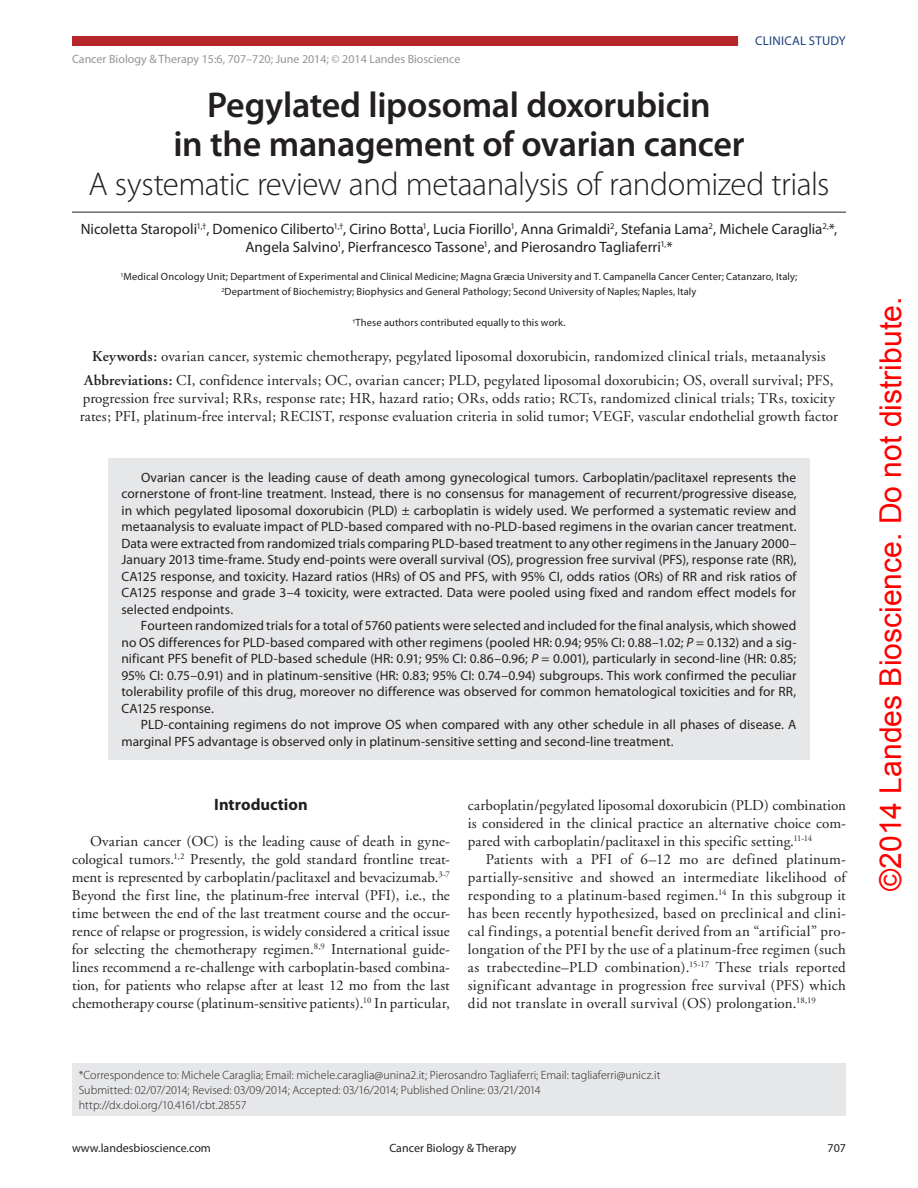
<style>
.page{position:relative;width:918px;height:1188px;background:#fff}
.page>*{position:absolute;margin:0;border:0;box-sizing:border-box;transform-origin:0 0}
.t1{font:600 36px/39px "Myriad Pro";letter-spacing:-.01em;color:#231f20;text-align:center}
.t2{font:300 33px "Myriad Pro";letter-spacing:-.015em;color:#231f20}
.t3{font:30.15px "Arial";color:#f00}
.t4{font:700 16.5px "Myriad Pro";color:#231f20}
.t5{font:15px/18px "Adobe Garamond";letter-spacing:.01em;color:#231f20;text-align:justify}
.t6{font:15px/18px "Myriad Pro";color:#231f20;text-align:center}
.t7{font:13.5px/16.5px "Myriad Pro";letter-spacing:.005em;color:#231f20;text-align:justify}
.t8{font:12.75px "Myriad Pro";letter-spacing:.02em;color:#193f7c}
.t9{font:300 12px/15px "Myriad Pro";color:#231f20}
.t10{font:12px "Myriad Pro";color:#939598}
.t11{font:12px "Myriad Pro";color:#231f20}
.t12{font:10.5px/15px "Myriad Pro";letter-spacing:.015em;color:#231f20;text-align:center}
.s1{font-weight:600}
.s2{font-style:italic}
</style>
<div class="page">
<div style="left:72px;top:36px;width:774px;height:10px;background:#b7262b"></div>
<svg style="left:738px;top:36px;width:108px;height:10px"></svg>
<div style="left:72px;top:1063px;width:774px;height:53px;background:#e6e7e9"></div>
<hr style="left:72px;top:212px;width:774px;height:1px;background:#231f20">
<div style="left:108px;top:458px;width:702px;height:302px;background:#e6e7e9"></div>
<p class="t10" style="left:72px;top:52px;width:390px">Cancer Biology &amp; Therapy 15:6, 707–720; June 2014; © 2014 Landes Bioscience</p>
<p class="t8" style="left:755px;top:33px;width:92px">Clinical Study</p>
<h1 class="t1" style="left:173px;top:85px;width:573px">Pegylated liposomal doxorubicin<br>in the management of ovarian cancer</h1>
<h2 class="t2" style="left:88px;top:164px;width:743px">A systematic review and metaanalysis of randomized trials</h2>
<p class="t6" style="left:81px;top:219px;width:758px">Nicoletta Staropoli<sup>1,†</sup>, Domenico Ciliberto<sup>1,†</sup>, Cirino Botta<sup>1</sup>, Lucia Fiorillo<sup>1</sup>, Anna Grimaldi<sup>2</sup>, Stefania Lama<sup>2</sup>, Michele Caraglia<sup>2,</sup>*,<br>Angela Salvino<sup>1</sup>, Pierfrancesco Tassone<sup>1</sup>, and Pierosandro Tagliaferri<sup>1,</sup>*</p>
<p class="t12" style="left:121px;top:269px;width:678px"><sup>1</sup>Medical Oncology Unit; Department of Experimental and Clinical Medicine; Magna Græcia University and T. Campanella Cancer Center; Catanzaro, Italy;<br><sup>2</sup>Department of Biochemistry; Biophysics and General Pathology; Second University of Naples; Naples, Italy</p>
<p class="t12" style="left:352px;top:315px;width:215px"><sup>†</sup>These authors contributed equally to this work.</p>
<p class="t5" style="left:84px;top:344px;width:751px;line-height:24.8px;text-align:center"><span class="s1">Keywords:</span> ovarian cancer, systemic chemotherapy, pegylated liposomal doxorubicin, randomized clinical trials, metaanalysis<br><span class="s1">Abbreviations:</span> CI, confidence intervals; OC, ovarian cancer; PLD, pegylated liposomal doxorubicin; OS, overall survival; PFS,</p>
<p class="t5" style="left:80px;top:390px;width:760px">progression free survival; RRs, response rate; HR, hazard ratio; ORs, odds ratio; RCTs, randomized clinical trials; TRs, toxicity rates; PFI, platinum-free interval; RECIST, response evaluation criteria in solid tumor; VEGF, vascular endothelial growth factor</p>
<p class="t7" style="left:121px;top:469px;width:677px;text-indent:20px">Ovarian cancer is the leading cause of death among gynecological tumors. Carboplatin/paclitaxel represents the cornerstone of front-line treatment. Instead, there is no consensus for management of recurrent/progressive disease, in which pegylated liposomal doxorubicin (PLD) ± carboplatin is widely used. We performed a systematic review and metaanalysis to evaluate impact of PLD-based compared with no-PLD-based regimens in the ovarian cancer treatment.<br>Data were extracted from randomized trials comparing PLD-based treatment to any other regimens in the January 2000– January 2013 time-frame. Study end-points were overall survival (OS), progression free survival (PFS), response rate (RR), CA125 response, and toxicity. Hazard ratios (HRs) of OS and PFS, with 95% CI, odds ratios (ORs) of RR and risk ratios of CA125 response and grade 3–4 toxicity, were extracted. Data were pooled using fixed and random effect models for selected endpoints.</p>
<p class="t7" style="left:121px;top:617px;width:677px;text-indent:20px">Fourteen randomized trials for a total of 5760 patients were selected and included for the final analysis, which showed no OS differences for PLD-based compared with other regimens (pooled HR: 0.94; 95% CI: 0.88–1.02; <span class="s2">P</span> = 0.132) and a sig&shy;nificant PFS benefit of PLD-based schedule (HR: 0.91; 95% CI: 0.86–0.96; <span class="s2">P</span> = 0.001), particularly in second-line (HR: 0.85; 95% CI: 0.75–0.91) and in platinum-sensitive (HR: 0.83; 95% CI: 0.74–0.94) subgroups. This work confirmed the peculiar tolerability profile of this drug, moreover no difference was observed for common hematological toxicities and for RR, CA125 response.</p>
<p class="t7" style="left:121px;top:716px;width:676px;text-indent:20px">PLD-containing regimens do not improve OS when compared with any other schedule in all phases of disease. A marginal PFS advantage is observed only in platinum-sensitive setting and second-line treatment.</p>
<p class="t4" style="left:214px;top:794px;width:95px">Introduction</p>
<p class="t5" style="left:72px;top:833px;width:379px;text-indent:18px">Ovarian cancer (OC) is the leading cause of death in gyne&shy;cological tumors.<sup>1,2</sup> Presently, the gold standard frontline treat&shy;ment is represented by carboplatin/paclitaxel and bevacizumab.<sup>3-7<br></sup>Beyond the first line, the platinum-free interval (PFI), i.e., the time between the end of the last treatment course and the occur&shy;rence of relapse or progression, is widely considered a critical issue for selecting the chemotherapy regimen.<sup>8,9</sup> International guide&shy;lines recommend a re-challenge with carboplatin-based combina&shy;tion, for patients who relapse after at least 12 mo from the last chemotherapy course (platinum-sensitive patients).<sup>10</sup> In particular,</p>
<p class="t5" style="left:468px;top:797px;width:380px">carboplatin/pegylated liposomal doxorubicin (PLD) combination is considered in the clinical practice an alternative choice com&shy;pared with carboplatin/paclitaxel in this specific setting.<sup>11-14</sup></p>
<p class="t5" style="left:468px;top:851px;width:379px;text-indent:18px">Patients with a PFI of 6–12 mo are defined platinum&shy;partially-sensitive and showed an intermediate likelihood of responding to a platinum-based regimen.<sup>14</sup> In this subgroup it has been recently hypothesized, based on preclinical and clini&shy;cal findings, a potential benefit derived from an “artificial” pro&shy;longation of the PFI by the use of a platinum-free regimen (such as trabectedine–PLD combination).<sup>15-17</sup> These trials reported significant advantage in progression free survival (PFS) which did not translate in overall survival (OS) prolongation.<sup>18,19</sup></p>
<p class="t9" style="left:79px;top:1067px;width:583px">*Correspondence to: Michele Caraglia; Email: michele.caraglia@unina2.it; Pierosandro Tagliaferri; Email: tagliaferri@unicz.it<br>Submitted: 02/07/2014; Revised: 03/09/2014; Accepted: 03/16/2014; Published Online: 03/21/2014 http://dx.doi.org/10.4161/cbt.28557</p>
<p class="t11" style="left:72px;top:1141px;width:140px">www.landesbioscience.com</p>
<p class="t11" style="left:389px;top:1141px;width:129px">Cancer Biology &amp; Therapy</p>
<p class="t11" style="left:828px;top:1141px;width:20px">707</p>
<h3 class="t3" style="left:871px;top:891px;width:595px;rotate:-90deg">©2014 Landes Bioscience. Do not distribute.</h3>
</div>
